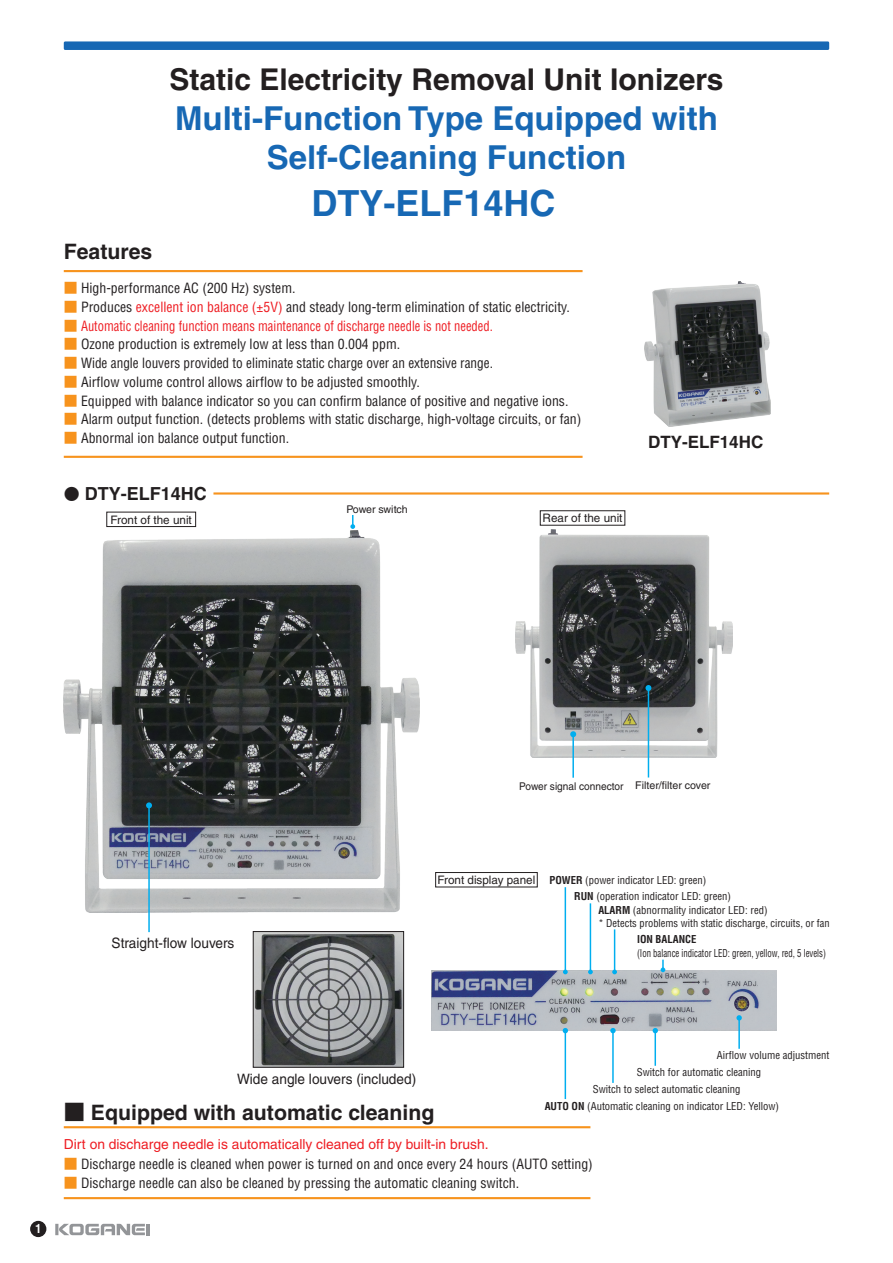
<style>
.page{position:relative;width:893px;height:1263px;background:#fff}
.page>*{position:absolute;margin:0;border:0;box-sizing:border-box;transform-origin:0 0}
.t1{font:700 36px "Helvetica";color:#1768b4}
.t2{font:700 33px/39px "Helvetica";color:#1768b4;text-align:center}
.t3{font:700 30px "Helvetica";color:#231f20}
.t4{font:700 21.3px "Helvetica";color:#231f20}
.t5{font:700 18px "Helvetica";color:#231f20}
.t6{font:700 16.95px "Helvetica";color:#231f20}
.t7{font:14.4px "Helvetica";color:#231f20;scale:.95 1}
.t8{font:condensed 13.8px "Helvetica";color:#231f20}
.t9{font:condensed 13.8px "Helvetica";color:#ee1d23;scale:.91 1}
.t10{font:condensed 13.8px "Helvetica";color:#231f20;scale:.96 1}
.t11{font:13.8px "Helvetica";color:#ee1d23}
.t12{font:700 12.75px "Helvetica";color:#fff;scale:.9 1}
.t13{font:11.7px "Helvetica";color:#231f20}
.t14{font:condensed 10.65px/16.2px "Helvetica";color:#231f20}
.t15{font:condensed 10.65px "Helvetica";color:#231f20;scale:.82 1}
.t16{font:10.65px "Helvetica";color:#231f20}
.t17{font:10.65px "Helvetica";color:#231f20;scale:.95 1}
.t18{font:700 condensed 10.65px "Helvetica";color:#231f20}
.s1{font-family:"Gothic BBB Pro";font-weight:500;font-stretch:normal;color:#f7931d}
.s2{color:#ee1d23}
.s3{font-family:"Gothic BBB Pro";font-weight:500;font-size:15.9px}
.s4{font-stretch:normal;font-size:11.7px}
.s5{font-weight:700}
.s6{font-family:"Gothic BBB Pro";font-weight:500}
</style>
<div class="page">
<img style="left:644px;top:281px;width:127px;height:146px">
<hr style="left:64px;top:270px;width:519px;height:2px;background:#f7931d">
<hr style="left:64px;top:456px;width:519px;height:2px;background:#f7931d">
<hr style="left:213px;top:492px;width:616px;height:3px;background:#f7931d">
<img style="left:64px;top:530px;width:355px;height:382px">
<div style="left:107px;top:512px;width:89px;height:15px;border:1px solid #231f20"></div>
<hr style="left:148px;top:805px;width:2px;height:127px;background:#00aeef">
<svg style="left:146px;top:802px;width:6px;height:6px"></svg>
<img style="left:515px;top:529px;width:218px;height:229px">
<div style="left:540px;top:510px;width:85px;height:15px;border:1px solid #231f20"></div>
<hr style="left:648px;top:688px;width:1px;height:89px;background:#00aeef">
<svg style="left:645px;top:685px;width:6px;height:6px"></svg>
<div style="left:435px;top:872px;width:102px;height:15px;border:1px solid #231f20"></div>
<img style="left:432px;top:970px;width:344px;height:60px">
<hr style="left:565px;top:887px;width:1px;height:85px;background:#00aeef">
<svg style="left:563px;top:969px;width:5px;height:5px"></svg>
<hr style="left:590px;top:903px;width:1px;height:69px;background:#00aeef">
<svg style="left:588px;top:969px;width:5px;height:5px"></svg>
<hr style="left:614px;top:929px;width:1px;height:43px;background:#00aeef">
<svg style="left:612px;top:969px;width:5px;height:5px"></svg>
<svg style="left:661px;top:960px;width:4px;height:12px"></svg>
<hr style="left:565px;top:1030px;width:1px;height:69px;background:#00aeef">
<svg style="left:563px;top:1028px;width:5px;height:5px"></svg>
<hr style="left:612px;top:1030px;width:2px;height:53px;background:#00aeef">
<svg style="left:610px;top:1028px;width:6px;height:5px"></svg>
<hr style="left:654px;top:1030px;width:2px;height:36px;background:#00aeef">
<svg style="left:653px;top:1028px;width:5px;height:5px"></svg>
<hr style="left:738px;top:1018px;width:2px;height:31px;background:#00aeef">
<svg style="left:736px;top:1015px;width:6px;height:5px"></svg>
<hr style="left:64px;top:1126px;width:526px;height:2px;background:#f7931d">
<hr style="left:64px;top:1197px;width:526px;height:2px;background:#f7931d">
<svg style="left:350px;top:515px;width:5px;height:14px"></svg>
<hr style="left:572px;top:734px;width:2px;height:44px;background:#00aeef">
<svg style="left:570px;top:731px;width:6px;height:6px"></svg>
<img style="left:255px;top:933px;width:147px;height:132px">
<div style="left:253px;top:931px;width:151px;height:136px;border:1px solid #231f20"></div>
<div style="left:30px;top:1221px;width:16px;height:16px;background:#231f20;border-radius:50%"></div>
<svg style="left:55px;top:1224px;width:95px;height:11px"></svg>
<div style="left:64px;top:41px;width:765px;height:9px;background:#1768b4;border-radius:2px"></div>
<h3 class="t3" style="left:170px;top:61px;width:555px">Static Electricity Removal Unit Ionizers</h3>
<h2 class="t2" style="left:175px;top:99px;width:544px">Multi-Function Type Equipped with<br>Self-Cleaning Function</h2>
<h1 class="t1" style="left:311px;top:181px;width:246px">DTY-ELF14HC</h1>
<h3 class="t4" style="left:64px;top:239px;width:90px">Features</h3>
<p class="t8" style="left:64px;top:280px;width:233px"><span class="s1">■</span> High-performance AC (200 Hz) system.</p>
<p class="t8" style="left:64px;top:298px;width:508px"><span class="s1">■</span> Produces <span class="s2">excellent ion balance (±5V)</span> and steady long-term elimination of static electricity.</p>
<p class="t9" style="left:64px;top:317px;width:473px"><span class="s1">■</span> Automatic cleaning function means maintenance of discharge needle is not needed.</p>
<p class="t8" style="left:64px;top:336px;width:338px"><span class="s1">■</span> Ozone production is extremely low at less than 0.004 ppm.</p>
<p class="t10" style="left:64px;top:355px;width:449px"><span class="s1">■</span> Wide angle louvers provided to eliminate static charge over an extensive range.</p>
<p class="t8" style="left:64px;top:373px;width:358px"><span class="s1">■</span> Airflow volume control allows airflow to be adjusted smoothly.</p>
<p class="t8" style="left:64px;top:392px;width:506px"><span class="s1">■</span> Equipped with balance indicator so you can confirm balance of positive and negative ions.</p>
<p class="t8" style="left:64px;top:411px;width:519px"><span class="s1">■</span> Alarm output function. (detects problems with static discharge, high-voltage circuits, or fan)</p>
<p class="t8" style="left:64px;top:430px;width:227px"><span class="s1">■</span> Abnormal ion balance output function.</p>
<h3 class="t5" style="left:64px;top:483px;width:144px"><span class="s3">●</span> DTY-ELF14HC</h3>
<p class="t13" style="left:111px;top:513px;width:83px">Front of the unit</p>
<p class="t16" style="left:346px;top:503px;width:63px">Power switch</p>
<p class="t13" style="left:543px;top:511px;width:81px">Rear of the unit</p>
<p class="t6" style="left:648px;top:432px;width:117px">DTY-ELF14HC</p>
<p class="t7" style="left:112px;top:935px;width:131px">Straight-flow louvers</p>
<p class="t17" style="left:519px;top:780px;width:111px">Power signal connector</p>
<p class="t16" style="left:635px;top:779px;width:77px">Filter/filter cover</p>
<p class="t14" style="left:574px;top:872px;width:158px;text-indent:-137px"><span class="s4">Front display panel</span> <span class="s5">POWER</span> (power indicator LED: green)<br><span class="s5">RUN</span> (operation indicator LED: green)</p>
<p class="t14" style="left:598px;top:903px;width:233px;line-height:13.5px"><span class="s5">ALARM</span> (abnormality indicator LED: red)<br>* Detects problems with static discharge, circuits, or fan</p>
<p class="t18" style="left:637px;top:933px;width:61px">ION BALANCE</p>
<p class="t15" style="left:637px;top:946px;width:232px">(Ion balance indicator LED: green, yellow, red, 5 levels)</p>
<p class="t12" style="left:35px;top:1221px;width:9px">1</p>
<p class="t7" style="left:237px;top:1070px;width:190px">Wide angle louvers (included)</p>
<p class="t14" style="left:717px;top:1047px;width:114px">Airflow volume adjustment</p>
<p class="t14" style="left:637px;top:1064px;width:126px">Switch for automatic cleaning</p>
<p class="t14" style="left:593px;top:1081px;width:149px">Switch to select automatic cleaning</p>
<h3 class="t4" style="left:64px;top:1100px;width:372px"><span class="s6">■</span> Equipped with automatic cleaning</h3>
<p class="t14" style="left:545px;top:1098px;width:236px"><span class="s5">AUTO ON</span> (Automatic cleaning on indicator LED: Yellow)</p>
<p class="t11" style="left:64px;top:1136px;width:426px">Dirt on discharge needle is automatically cleaned off by built-in brush.</p>
<p class="t8" style="left:64px;top:1155px;width:531px"><span class="s1">■</span> Discharge needle is cleaned when power is turned on and once every 24 hours (AUTO setting)</p>
<p class="t8" style="left:64px;top:1174px;width:457px"><span class="s1">■</span> Discharge needle can also be cleaned by pressing the automatic cleaning switch.</p>
</div>
